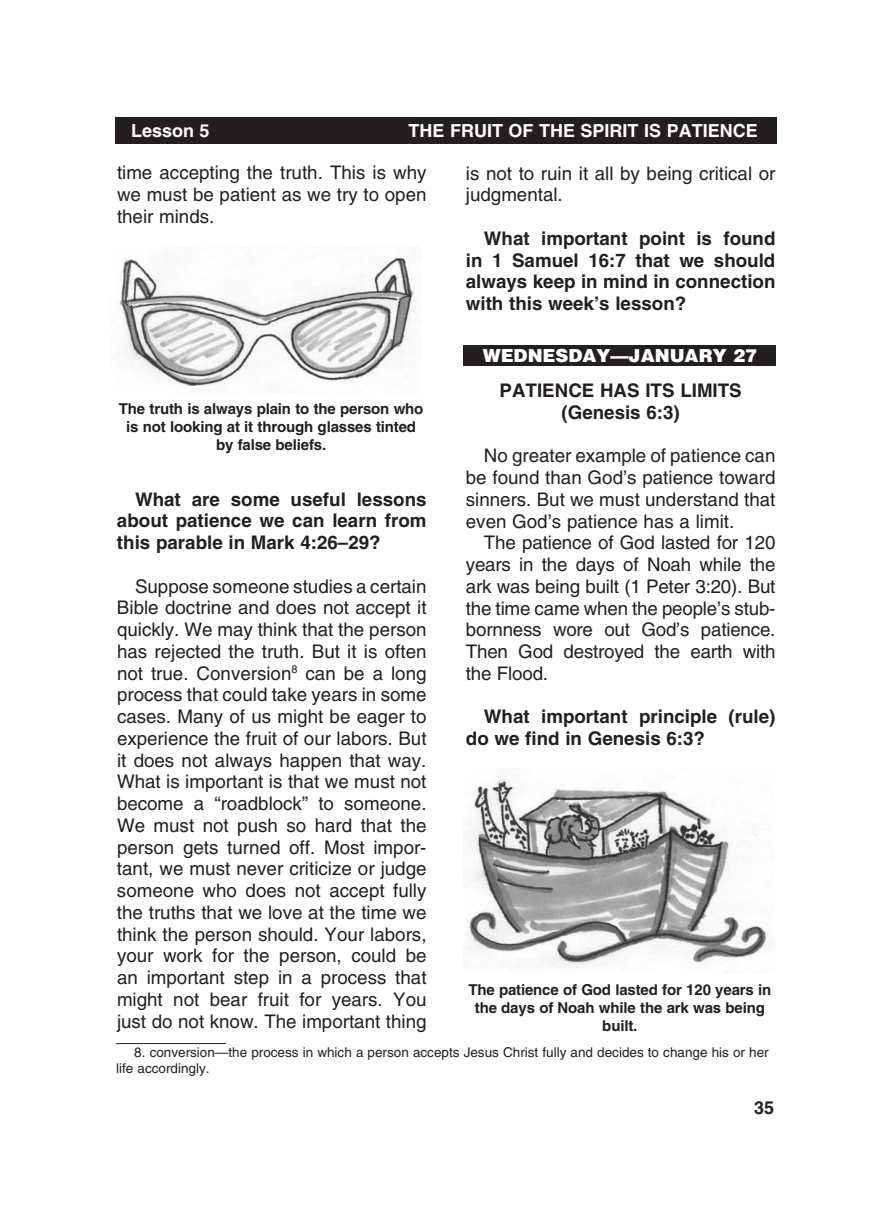
<style>
.page{position:relative;width:891px;height:1215px;background:#fff}
.page>*{position:absolute;margin:0;border:0;box-sizing:border-box;transform-origin:0 0}
._1-Body{font:18.75px/21.8px "Helvetica";color:#231f20}
._2-Body_bold{font:700 18.75px/21.8px "Helvetica";color:#231f20;text-align:justify}
._5-subheads{font:700 18.75px/21.8px "Helvetica";color:#231f20;text-align:center}
.t1{font:700 18px "Helvetica";color:#fff}
.t2{font:900 18px "Helvetica";color:#fff}
.t3{font:700 18px "Helvetica";color:#231f20}
._8-captions{font:700 15px/18px "Helvetica";letter-spacing:-.01em;color:#231f20;text-align:center}
._6-Footnotes_rule{font:13.5px "Helvetica";color:#231f20}
._7-footnotes{font:13.5px "Helvetica";color:#231f20}
</style>
<div class="page">
<div style="left:115px;top:117px;width:661px;height:27px;background:#231f20"></div>
<div style="left:464px;top:346px;width:312px;height:20px;background:#231f20"></div>
<hr style="left:116px;top:1043px;width:110px;height:1px;background:#231f20">
<img style="left:119px;top:257px;width:296px;height:131px">
<img style="left:463px;top:779px;width:305px;height:189px">
<p class="t1" style="left:131px;top:120px;width:80px">Lesson 5</p>
<p class="t1" style="left:409px;top:120px;width:144px">The Fruit of the</p>
<p class="t1" style="left:581px;top:120px;width:22px">Spirit</p>
<p class="t1" style="left:644px;top:120px;width:47px">Is Patience</p>
<p class="_1-Body" style="left:117px;top:162px;width:311px;text-align:justify">time accepting the truth. This is why we must be patient as we try to open their minds.</p>
<p class="_8-captions" style="left:119px;top:400px;width:306px">The truth is always plain to the person who is not looking at it through glasses tinted by false beliefs.</p>
<p class="_2-Body_bold" style="left:117px;top:488px;width:311px;text-indent:18px">What are some useful lessons about patience we can learn from this parable in Mark 4:26–29?</p>
<p class="_1-Body" style="left:117px;top:575px;width:311px;text-indent:18px">Suppose someone studies a certain Bible doctrine and does not accept it quickly. We may think that the person has rejected the truth. But it is often not true. Conversion<sup>8</sup> can be a long process that could take years in some cases. Many of us might be eager to experience the fruit of our labors. But it does not always happen that way.<br>What is important is that we must not become a “roadblock” to someone.<br>We must not push so hard that the person gets turned off. Most impor&shy;tant, we must never criticize or judge someone who does not accept fully the truths that we love at the time we think the person should. Your labors, your work for the person, could be an important step in a process that might not bear fruit for years. You just do not know. The important thing</p>
<p class="_1-Body" style="left:466px;top:162px;width:311px">is not to ruin it all by being critical or judgmental.</p>
<p class="_2-Body_bold" style="left:466px;top:227px;width:311px;text-indent:18px">What important point is found in 1 Samuel 16:7 that we should always keep in mind in connection with this week’s lesson?</p>
<p class="t2" style="left:483px;top:344px;width:276px">WEDNESDAY—JANUARY 27</p>
<p class="_5-subheads" style="left:500px;top:379px;width:244px">PATIENCE HAS ITS LIMITS (Genesis 6:3)</p>
<p class="_1-Body" style="left:466px;top:445px;width:311px;text-align:justify;text-indent:18px">No greater example of patience can be found than God’s patience toward sinners. But we must understand that even God’s patience has a limit.</p>
<p class="_1-Body" style="left:466px;top:532px;width:311px;text-indent:18px">The patience of God lasted for 120 years in the days of Noah while the ark was being built (1 Peter 3:20). But the time came when the people’s stub&shy;bornness wore out God’s patience.<br>Then God destroyed the earth with the Flood.</p>
<p class="_2-Body_bold" style="left:466px;top:706px;width:311px;text-indent:18px">What important principle (rule) do we find in Genesis 6:3?</p>
<p class="_8-captions" style="left:468px;top:980px;width:304px">The patience of God lasted for 120 years in the days of Noah while the ark was being built.</p>
<p class="_6-Footnotes_rule" style="left:134px;top:1045px;width:636px">8. conversion—the process in which a person accepts Jesus Christ fully and decides to change his or her</p>
<p class="_7-footnotes" style="left:116px;top:1061px;width:93px">life accordingly.</p>
<p class="t3" style="left:754px;top:1097px;width:22px">35</p>
</div>
